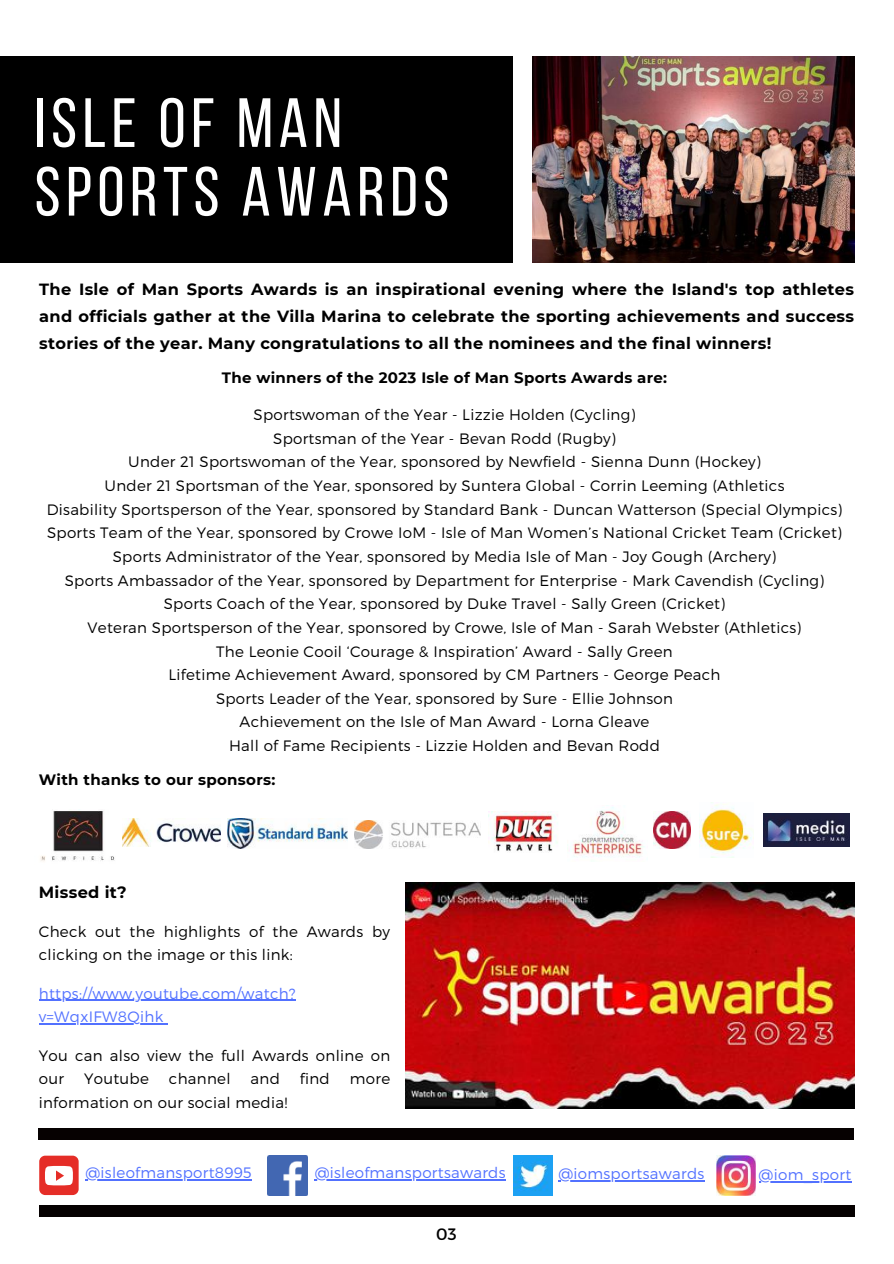
<style>
.page{position:relative;width:894px;height:1264px;background:#fff}
.page>*{position:absolute;margin:0;border:0;box-sizing:border-box;transform-origin:0 0}
.t1{font:69.45px/68.7px "Bebas Neue";letter-spacing:.08em;color:#fff}
.t2{font:16.5px "Montserrat";color:#000}
.t3{font:700 16.2px/27px "Montserrat";letter-spacing:.02em;color:#000;text-align:justify}
.t4{font:300 15px/23.7px "Montserrat";letter-spacing:.02em;color:#000}
.t5{font:300 15px/23.7px "Montserrat";letter-spacing:.02em;color:#5271ff}
.t6{font:700 15px "Montserrat";letter-spacing:.02em;color:#000}
</style>
<div class="page">
<div style="left:39px;top:1205px;width:815px;height:11px;background:#060101"></div>
<img style="left:716px;top:1155px;width:39px;height:39px">
<img style="left:268px;top:1155px;width:39px;height:39px">
<img style="left:513px;top:1155px;width:39px;height:39px">
<div style="left:0;top:57px;width:429px;height:205px;background:#000"></div>
<div style="left:73px;top:57px;width:440px;height:205px;background:#000"></div>
<img style="left:699px;top:802px;width:53px;height:55px">
<img style="left:355px;top:820px;width:126px;height:28px">
<img style="left:227px;top:818px;width:120px;height:30px">
<img style="left:122px;top:818px;width:98px;height:28px">
<img style="left:488px;top:811px;width:70px;height:41px">
<img style="left:653px;top:811px;width:37px;height:37px">
<img style="left:567px;top:807px;width:78px;height:51px">
<img style="left:532px;top:57px;width:322px;height:205px">
<img style="left:763px;top:813px;width:86px;height:33px">
<div style="left:39px;top:1155px;width:40px;height:39px;background:#e52d27;border-radius:6px"></div>
<svg style="left:45px;top:1165px;width:28px;height:20px"></svg>
<div style="left:39px;top:1128px;width:814px;height:11px;background:#060101"></div>
<img style="left:40px;top:811px;width:75px;height:50px">
<hr style="left:314px;top:1179px;width:192px;height:1px;background:#5271ff">
<hr style="left:558px;top:1180px;width:146px;height:1px;background:#5271ff">
<hr style="left:758px;top:1181px;width:93px;height:1px;background:#5271ff">
<hr style="left:39px;top:999px;width:256px;height:1px;background:#5271ff">
<hr style="left:39px;top:1023px;width:124px;height:1px;background:#5271ff">
<hr style="left:85px;top:1179px;width:167px;height:1px;background:#5271ff">
<img style="left:405px;top:882px;width:449px;height:226px">
<h1 class="t1" style="left:35px;top:95px;width:416px">ISLE OF MAN<br>SPORTS AWARDS</h1>
<p class="t3" style="left:39px;top:275px;width:816px">The Isle of Man Sports Awards is an inspirational evening where the Island's top athletes and officials gather at the Villa Marina to celebrate the sporting achievements and success stories of the year. Many congratulations to all the nominees and the final winners!</p>
<p class="t6" style="left:222px;top:368px;width:447px">The winners of the 2023 Isle of Man Sports Awards are:</p>
<p class="t4" style="left:47px;top:402px;width:796px;text-align:center">Sportswoman of the Year - Lizzie Holden (Cycling)<br>Sportsman of the Year - Bevan Rodd (Rugby)<br>Under 21 Sportswoman of the Year, sponsored by Newfield - Sienna Dunn (Hockey)<br>Under 21 Sportsman of the Year, sponsored by Suntera Global - Corrin Leeming (Athletics<br>Disability Sportsperson of the Year, sponsored by Standard Bank - Duncan Watterson (Special Olympics)<br>Sports Team of the Year, sponsored by Crowe IoM - Isle of Man Women’s National Cricket Team (Cricket)<br>Sports Administrator of the Year, sponsored by Media Isle of Man - Joy Gough (Archery)<br>Sports Ambassador of the Year, sponsored by Department for Enterprise - Mark Cavendish (Cycling)<br>Sports Coach of the Year, sponsored by Duke Travel - Sally Green (Cricket)<br>Veteran Sportsperson of the Year, sponsored by Crowe, Isle of Man - Sarah Webster (Athletics)<br>The Leonie Cooil ‘Courage &amp; Inspiration’ Award - Sally Green<br>Lifetime Achievement Award, sponsored by CM Partners - George Peach<br>Sports Leader of the Year, sponsored by Sure - Ellie Johnson<br>Achievement on the Isle of Man Award - Lorna Gleave<br>Hall of Fame Recipients - Lizzie Holden and Bevan Rodd</p>
<p class="t6" style="left:39px;top:770px;width:238px">With thanks to our sponsors:</p>
<p class="t3" style="left:39px;top:879px;width:89px">Missed it?</p>
<p class="t4" style="left:39px;top:918px;width:353px">Check out the highlights of the Awards by clicking on the image or this link:</p>
<p class="t5" style="left:39px;top:980px;width:258px">https://www.youtube.com/watch? v=WqxIFW8Qihk</p>
<p class="t4" style="left:39px;top:1042px;width:353px">You can also view the full Awards online on our</p>
<p class="t4" style="left:84px;top:1066px;width:66px">Youtube</p>
<p class="t4" style="left:169px;top:1066px;width:63px">channel</p>
<p class="t4" style="left:250px;top:1066px;width:31px">and</p>
<p class="t4" style="left:300px;top:1066px;width:31px">find</p>
<p class="t4" style="left:350px;top:1066px;width:42px">more</p>
<p class="t4" style="left:39px;top:1089px;width:250px">information on our social media!</p>
<p class="t5" style="left:85px;top:1160px;width:168px">@isleofmansport8995</p>
<p class="t5" style="left:314px;top:1160px;width:192px">@isleofmansportsawards</p>
<p class="t5" style="left:558px;top:1161px;width:147px">@iomsportsawards</p>
<p class="t5" style="left:758px;top:1162px;width:94px">@iom_sport</p>
<p class="t2" style="left:436px;top:1223px;width:22px">03</p>
</div>
